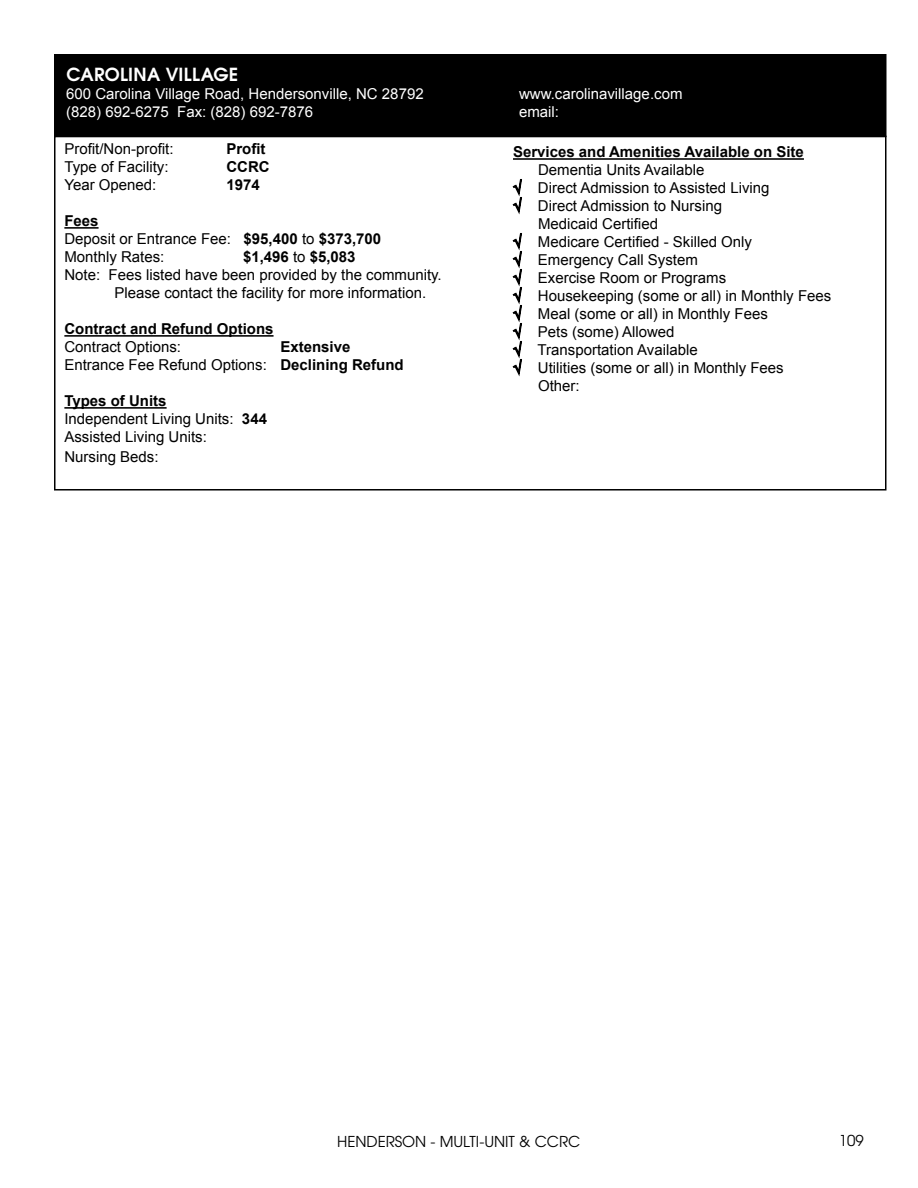
<style>
.page{position:relative;width:918px;height:1188px;background:#fff}
.page>*{position:absolute;margin:0;border:0;box-sizing:border-box;transform-origin:0 0}
.t1{font:700 18px "Te X Gyre Adventor";letter-spacing:.015em;color:#fff}
.t2{font:15px/18px "Arial";color:#000}
.t3{font:15px "Arial";color:#fff}
.t4{font:700 15px "Arial";color:#000}
.t5{font:15px "Te X Gyre Adventor";color:#000}
.s1{font-weight:700}
.s2{font-weight:400}
</style>
<div class="page">
<div style="left:55px;top:55px;width:831px;height:81px;background:#000"></div>
<div style="left:54px;top:54px;width:832px;height:83px;border:2px solid #000"></div>
<div style="left:54px;top:136px;width:832px;height:355px;border:2px solid #000"></div>
<hr style="left:513px;top:158px;width:291px;height:2px;background:#000">
<svg style="left:512px;top:179px;width:10px;height:36px"></svg>
<svg style="left:512px;top:233px;width:10px;height:144px"></svg>
<hr style="left:64px;top:227px;width:35px;height:2px;background:#000">
<hr style="left:64px;top:335px;width:210px;height:2px;background:#000">
<hr style="left:64px;top:407px;width:103px;height:2px;background:#000">
<p class="t1" style="left:66px;top:59px;width:173px">CAROLINA VILLAGE</p>
<p class="t3" style="left:66px;top:84px;width:359px">600 Carolina Village Road, Hendersonville, NC 28792</p>
<p class="t3" style="left:519px;top:84px;width:165px">www.carolinavillage.com</p>
<p class="t3" style="left:66px;top:102px;width:248px">(828) 692-6275 Fax: (828) 692-7876</p>
<p class="t3" style="left:519px;top:102px;width:42px">email:</p>
<p class="t4" style="left:513px;top:142px;width:292px">Services and Amenities Available on Site</p>
<p class="t2" style="left:538px;top:161px;width:168px">Dementia Units Available</p>
<p class="t2" style="left:513px;top:179px;width:258px">√ Direct Admission to Assisted Living</p>
<p class="t2" style="left:513px;top:197px;width:211px">√ Direct Admission to Nursing</p>
<p class="t2" style="left:538px;top:215px;width:122px">Medicaid Certified</p>
<p class="t2" style="left:513px;top:233px;width:241px">√ Medicare Certified - Skilled Only</p>
<p class="t2" style="left:513px;top:251px;width:186px">√ Emergency Call System</p>
<p class="t2" style="left:513px;top:269px;width:215px">√ Exercise Room or Programs</p>
<p class="t2" style="left:513px;top:287px;width:320px">√ Housekeeping (some or all) in Monthly Fees</p>
<p class="t2" style="left:513px;top:305px;width:256px">√ Meal (some or all) in Monthly Fees</p>
<p class="t2" style="left:513px;top:323px;width:163px">√ Pets (some) Allowed</p>
<p class="t2" style="left:513px;top:341px;width:186px">√ Transportation Available</p>
<p class="t2" style="left:513px;top:359px;width:272px">√ Utilities (some or all) in Monthly Fees</p>
<p class="t2" style="left:538px;top:377px;width:43px">Other:</p>
<p class="t2" style="left:64px;top:140px;width:111px">Profit/Non-profit:</p>
<p class="t4" style="left:226px;top:139px;width:41px">Profit</p>
<p class="t2" style="left:64px;top:158px;width:106px">Type of Facility:</p>
<p class="t4" style="left:226px;top:157px;width:45px">CCRC</p>
<p class="t2" style="left:64px;top:176px;width:94px">Year Opened:</p>
<p class="t4" style="left:226px;top:175px;width:35px">1974</p>
<p class="t2" style="left:64px;top:212px;width:318px"><span class="s1">Fees<br></span>Deposit or Entrance Fee: <span class="s1">$95,400</span> to <span class="s1">$373,700<br></span>Monthly Rates:</p>
<p class="t4" style="left:243px;top:247px;width:114px">$1,496 <span class="s2">to</span> $5,083</p>
<p class="t2" style="left:64px;top:266px;width:379px">Note: Fees listed have been provided by the community.</p>
<p class="t2" style="left:114px;top:284px;width:313px">Please contact the facility for more information.</p>
<p class="t4" style="left:64px;top:319px;width:211px">Contract and Refund Options</p>
<p class="t2" style="left:64px;top:338px;width:118px">Contract Options:</p>
<p class="t2" style="left:64px;top:338px;width:341px;text-indent:216px"><span class="s1">Extensive<br></span>Entrance Fee Refund Options: <span class="s1">Declining Refund</span></p>
<p class="t2" style="left:64px;top:392px;width:204px"><span class="s1">Types of Units<br></span>Independent Living Units: <span class="s1">344<br></span>Assisted Living Units:</p>
<p class="t2" style="left:64px;top:448px;width:96px">Nursing Beds:</p>
<p class="t5" style="left:337px;top:1129px;width:245px">HENDERSON - MULTI-UNIT &amp; CCRC</p>
<p class="t5" style="left:839px;top:1129px;width:26px">109</p>
</div>
